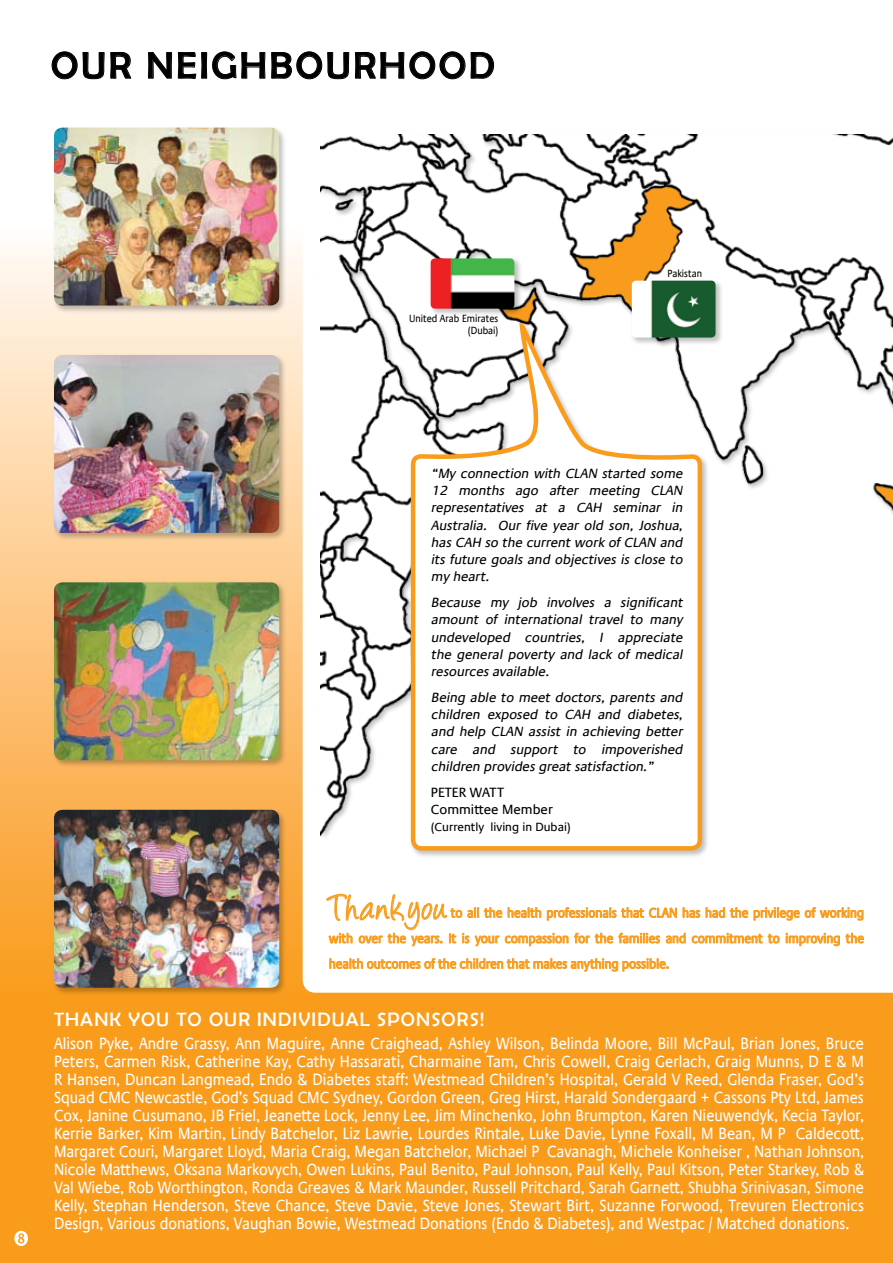
<style>
.page{position:relative;width:893px;height:1263px;background:#fff}
.page>*{position:absolute;margin:0;border:0;box-sizing:border-box;transform-origin:0 0}
.t1{font:40.5px "Angelina";letter-spacing:.065em;color:#f99c1c;scale:.9 1}
.t2{font:37.5px "Berlin Sans FB";letter-spacing:.08em;color:#000}
.t3{font:19.5px "Berlin Sans FB";letter-spacing:.06em;color:#fff}
.t4{font:16.5px/18px "Praxis Com";color:#fff;text-align:justify;scale:.9 1}
.t5{font:italic 13.5px/17.2px "Praxis Com";color:#000;text-align:justify}
.t6{font:13.5px/25.5px "Praxis Com";color:#f99c1c;text-align:justify;scale:.9 1}
.t7{font:13.5px/17.2px "Praxis Com";color:#000}
.t8{font:12px "Praxis Com";color:#000}
.t9{font:10.5px/12px "Praxis Com";color:#000;text-align:right;scale:.9 1}
</style>
<div class="page">
<div style="left:0;top:991px;width:893px;height:272px;background:#f99c1c"></div>
<svg style="left:0;top:53px;width:303px;height:938px"></svg>
<svg style="left:51px;top:51px;width:80px;height:29px"></svg>
<svg style="left:148px;top:51px;width:24px;height:28px"></svg>
<svg style="left:178px;top:51px;width:171px;height:37px"></svg>
<svg style="left:355px;top:51px;width:139px;height:29px"></svg>
<img style="left:321px;top:134px;width:572px;height:859px">
<div style="left:409px;top:323px;width:302px;height:536px;background:#000;opacity:.25"></div>
<svg style="left:409px;top:320px;width:295px;height:533px"></svg>
<div style="left:431px;top:468px;width:251px;height:369px;background:#fff"></div>
<div style="left:630px;top:279px;width:94px;height:67px;background:#000;opacity:.25"></div>
<img style="left:632px;top:281px;width:84px;height:56px;border-radius:4px">
<div style="left:428px;top:256px;width:95px;height:61px;background:#000;opacity:.25"></div>
<img style="left:431px;top:258px;width:83px;height:51px;border-radius:4px">
<div style="left:51px;top:580px;width:237px;height:189px;background:#000;opacity:.25"></div>
<img style="left:54px;top:582px;width:225px;height:178px;border-radius:9px">
<div style="left:51px;top:807px;width:237px;height:189px;background:#000;opacity:.25"></div>
<img style="left:54px;top:810px;width:225px;height:178px;border-radius:9px">
<div style="left:51px;top:125px;width:237px;height:189px;background:#000;opacity:.25"></div>
<img style="left:54px;top:128px;width:225px;height:177px;border-radius:9px">
<div style="left:51px;top:352px;width:237px;height:189px;background:#000;opacity:.25"></div>
<img style="left:54px;top:355px;width:225px;height:178px;border-radius:9px">
<svg style="left:326px;top:893px;width:538px;height:54px"></svg>
<svg style="left:329px;top:958px;width:340px;height:14px"></svg>
<svg style="left:14px;top:1231px;width:14px;height:15px"></svg>
<h2 class="t2" style="left:51px;top:45px;width:445px">OUR NEIGHBOURHOOD</h2>
<p class="t9" style="left:409px;top:313px;width:101px">United Arab Emirates (Dubai)</p>
<p class="t9" style="left:667px;top:267px;width:40px">Pakistan</p>
<p class="t5" style="left:431px;top:465px;width:256px">“My connection with CLAN started some 12 months ago after meeting CLAN representatives at a CAH seminar in Australia. Our five year old son, Joshua, has CAH so the current work of CLAN and its future goals and objectives is close to my heart.</p>
<p class="t5" style="left:431px;top:594px;width:256px">Because my job involves a significant amount of international travel to many undeveloped countries, I appreciate the general poverty and lack of medical resources available.</p>
<p class="t5" style="left:431px;top:689px;width:256px">Being able to meet doctors, parents and children exposed to CAH and diabetes, and help CLAN assist in achieving better care and support to impoverished children provides greatsatisfaction. ”</p>
<p class="t7" style="left:431px;top:783px;width:123px">PETER WATT<br>Committee Member</p>
<p class="t8" style="left:431px;top:820px;width:141px">(Currently living in Dubai)</p>
<h1 class="t1" style="left:329px;top:891px;width:132px">Thankyou</h1>
<p class="t6" style="left:329px;top:900px;width:596px;text-indent:122px">to all the health professionals that CLAN has had the privilege of working with over the years. It is your compassion for the families and commitment to improving the health outcomes of the children that makes anything possible.</p>
<p class="t3" style="left:54px;top:1008px;width:432px">THANK YOU TO OUR INDIVIDUAL SPONSORS!</p>
<p class="t4" style="left:54px;top:1034px;width:902px">Alison Pyke, Andre Grassy, Ann Maguire, Anne Craighead, Ashley Wilson, Belinda Moore, Bill McPaul, Brian Jones, Bruce Peters, Carmen Risk, Catherine Kay, Cathy Hassarati, Charmaine Tam, Chris Cowell, Craig Gerlach, Graig Munns, D E &amp; M R Hansen, Duncan Langmead, Endo &amp; Diabetes staff: Westmead Children’s Hospital, Gerald V Reed, Glenda Fraser, God’s Squad CMC Newcastle, God’s Squad CMC Sydney, Gordon Green, Greg Hirst, Harald Sondergaard + Cassons Pty Ltd, James Cox, Janine Cusumano, JB Friel, Jeanette Lock, Jenny Lee, Jim Minchenko, John Brumpton, Karen Nieuwendyk, Kecia Taylor, Kerrie Barker, Kim Martin, Lindy Batchelor, Liz Lawrie, Lourdes Rintale, Luke Davie, Lynne Foxall, M Bean, M P Caldecott, Margaret Couri, Margaret Lloyd, Maria Craig, Megan Batchelor, Michael P Cavanagh, Michele Konheiser , Nathan Johnson, Nicole Matthews, Oksana Markovych, Owen Lukins, Paul Benito, Paul Johnson, Paul Kelly, Paul Kitson, Peter Starkey, Rob &amp; Val Wiebe, Rob Worthington, Ronda Greaves &amp; Mark Maunder, Russell Pritchard, Sarah Garnett, Shubha Srinivasan, Simone Kelly, Stephan Henderson, Steve Chance, Steve Davie, Steve Jones, Stewart Birt, Suzanne Forwood, Trevuren Electronics Design, Various donations, Vaughan Bowie, Westmead Donations (Endo &amp; Diabetes), and Westpac / Matched donations.</p>
</div>
